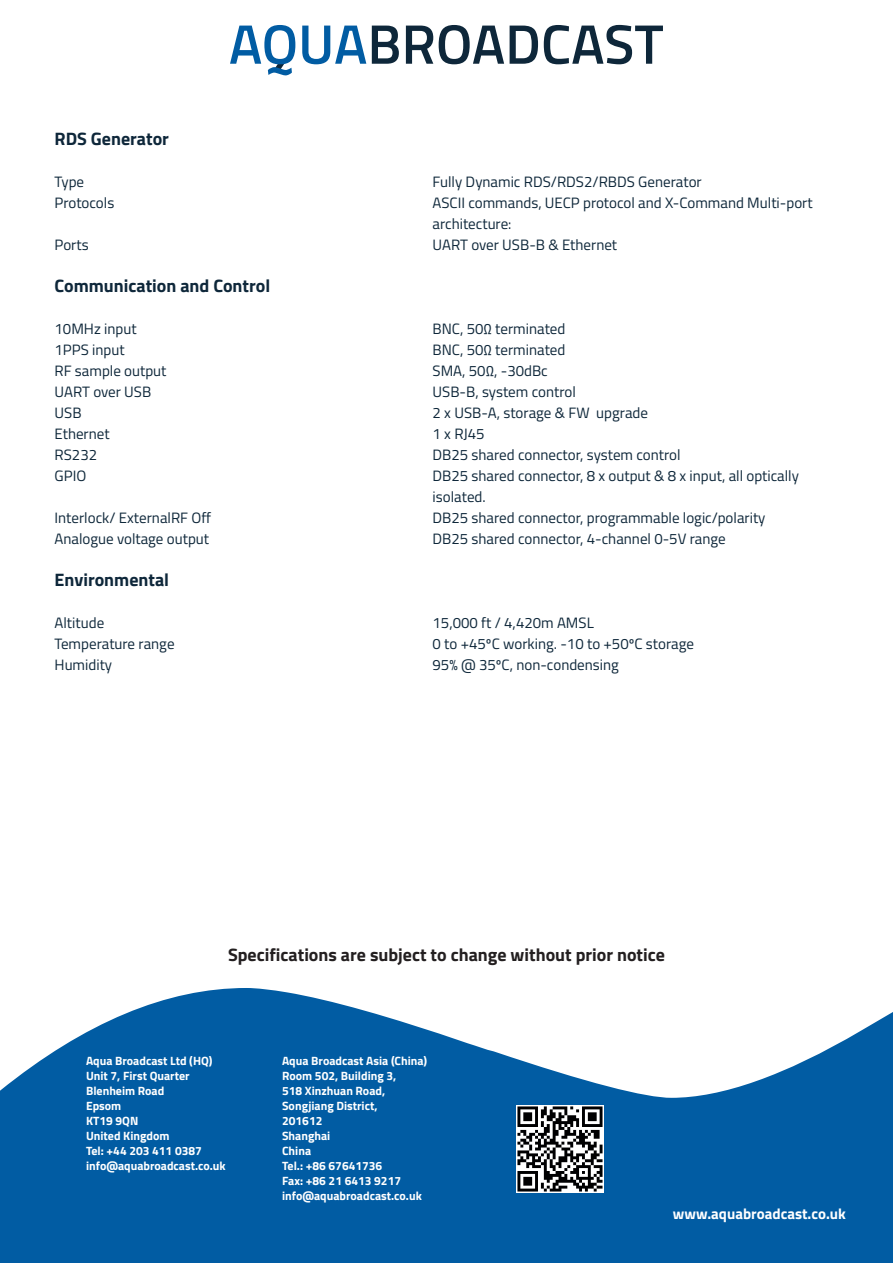
<style>
.page{position:relative;width:893px;height:1263px;background:#fff}
.page>*{position:absolute;margin:0;border:0;box-sizing:border-box;transform-origin:0 0}
.t1{font:700 18px "Titillium Web";color:#231f20}
.t2{font:700 18px "Titillium Web";color:#0e273a}
.t3{font:15px/21px "Titillium Web";color:#0e273a}
.t4{font:700 15px "Titillium Web";color:#fff}
.t5{font:700 12px/15px "Titillium Web";color:#fff}
</style>
<div class="page">
<svg style="left:230px;top:25px;width:65px;height:50px"></svg>
<svg style="left:302px;top:26px;width:64px;height:38px"></svg>
<svg style="left:372px;top:26px;width:27px;height:38px"></svg>
<svg style="left:406px;top:26px;width:27px;height:38px"></svg>
<svg style="left:439px;top:25px;width:65px;height:39px"></svg>
<svg style="left:510px;top:26px;width:28px;height:38px"></svg>
<svg style="left:544px;top:25px;width:119px;height:39px"></svg>
<svg style="left:0;top:988px;width:893px;height:275px;fill:#015ca3"></svg>
<img style="left:517px;top:1106px;width:87px;height:87px">
<p class="t2" style="left:55px;top:125px;width:116px">RDS Generator</p>
<p class="t3" style="left:55px;top:170px;width:31px">Type</p>
<p class="t3" style="left:433px;top:170px;width:271px">Fully Dynamic RDS/RDS2/RBDS Generator</p>
<p class="t3" style="left:55px;top:191px;width:61px">Protocols</p>
<p class="t3" style="left:433px;top:191px;width:382px">ASCII commands, UECP protocol and X-Command Multi-port architecture:</p>
<p class="t3" style="left:55px;top:233px;width:36px">Ports</p>
<p class="t3" style="left:433px;top:233px;width:186px">UART over USB-B &amp; Ethernet</p>
<p class="t2" style="left:55px;top:272px;width:217px">Communication and Control</p>
<p class="t3" style="left:55px;top:317px;width:84px">10MHz input</p>
<p class="t3" style="left:433px;top:317px;width:134px">BNC, 50Ω terminated</p>
<p class="t3" style="left:55px;top:338px;width:72px">1PPS input</p>
<p class="t3" style="left:433px;top:338px;width:134px">BNC, 50Ω terminated</p>
<p class="t3" style="left:55px;top:359px;width:113px">RF sample output</p>
<p class="t3" style="left:433px;top:359px;width:117px">SMA, 50Ω, -30dBc</p>
<p class="t3" style="left:55px;top:380px;width:98px">UART over USB</p>
<p class="t3" style="left:433px;top:380px;width:145px">USB-B, system control</p>
<p class="t3" style="left:55px;top:401px;width:29px">USB</p>
<p class="t3" style="left:433px;top:401px;width:217px">2 x USB-A, storage &amp; FW upgrade</p>
<p class="t3" style="left:55px;top:422px;width:57px">Ethernet</p>
<p class="t3" style="left:433px;top:422px;width:54px">1 x RJ45</p>
<p class="t3" style="left:55px;top:443px;width:44px">RS232</p>
<p class="t3" style="left:433px;top:443px;width:249px">DB25 shared connector, system control</p>
<p class="t3" style="left:55px;top:464px;width:33px">GPIO</p>
<p class="t3" style="left:433px;top:464px;width:368px">DB25 shared connector, 8 x output &amp; 8 x input, all optically isolated.</p>
<p class="t3" style="left:55px;top:506px;width:158px">Interlock/ ExternalRF Off</p>
<p class="t3" style="left:433px;top:506px;width:334px">DB25 shared connector, programmable logic/polarity</p>
<p class="t3" style="left:55px;top:527px;width:156px">Analogue voltage output</p>
<p class="t3" style="left:433px;top:527px;width:295px">DB25 shared connector, 4-channel 0-5V range</p>
<p class="t2" style="left:55px;top:566px;width:116px">Environmental</p>
<p class="t3" style="left:55px;top:611px;width:51px">Altitude</p>
<p class="t3" style="left:433px;top:611px;width:163px">15,000 ft / 4,420m AMSL</p>
<p class="t3" style="left:55px;top:632px;width:122px">Temperature range</p>
<p class="t3" style="left:433px;top:632px;width:263px">0 to +45ºC working. -10 to +50ºC storage</p>
<p class="t3" style="left:55px;top:653px;width:59px">Humidity</p>
<p class="t3" style="left:433px;top:653px;width:188px">95% @ 35ºC, non-condensing</p>
<p class="t1" style="left:228px;top:941px;width:438px">Specifications are subject to change without prior notice</p>
<p class="t5" style="left:86px;top:1053px;width:141px">Aqua Broadcast Ltd (HQ)<br>Unit 7, First Quarter<br>Blenheim Road<br>Epsom<br>KT19 9QN<br>United Kingdom<br>Tel: +44 203 411 0387 info@aquabroadcast.co.uk</p>
<p class="t5" style="left:282px;top:1053px;width:147px">Aqua Broadcast Asia (China)<br>Room 502, Building 3,<br>518 Xinzhuan Road,<br>Songjiang District,<br>201612<br>Shanghai<br>China<br>Tel.: +86 67641736<br>Fax: +86 21 6413 9217 info@aquabroadcast.co.uk</p>
<p class="t4" style="left:673px;top:1202px;width:174px">www.aquabroadcast.co.uk</p>
</div>
